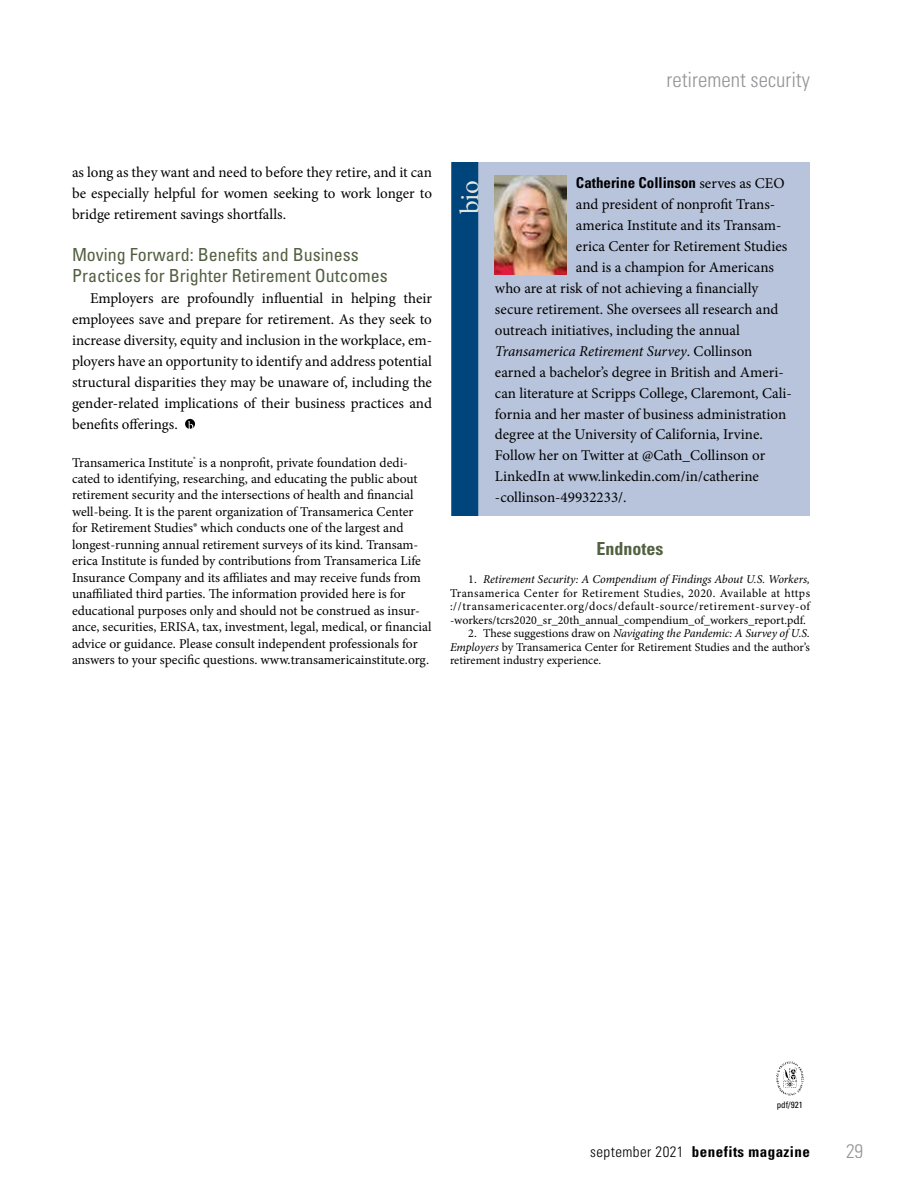
<style>
.page{position:relative;width:918px;height:1188px;background:#fff}
.page>*{position:absolute;margin:0;border:0;box-sizing:border-box;transform-origin:0 0}
.t1{font:27px "Minion Pro";color:#e2e5dd}
.t2{font:300 condensed 21px "Univers LT Std";color:#939598}
.t3{font:300 condensed 19.5px "Univers LT Std";color:#939598}
.t4{font:condensed 18px/21px "Univers LT Std";color:#526041}
.t5{font:700 condensed 18px "Univers LT Std";color:#526041}
.t6{font:15px/21px "Minion Pro";color:#000;text-align:justify}
.t7{font:italic 15px "Minion Pro";letter-spacing:-.005em;color:#000}
.t8{font:700 condensed 15px "Univers LT Std";letter-spacing:.03em;color:#000}
.t9{font:700 condensed 15px "Univers LT Std";color:#000}
.t10{font:13.5px/16.5px "Minion Pro";color:#000}
.t11{font:12px/13.5px "Minion Pro";color:#000;text-align:justify}
.t12{font:condensed 9px "Univers LT Std";color:#000}
.s1{font-family:"Minion Pro";font-weight:400;font-stretch:normal}
.s2{font-style:normal}
.s3{font-style:italic}
.s4{font-weight:300}
</style>
<div class="page">
<svg style="left:185px;top:419px;width:10px;height:10px"></svg>
<svg style="left:188px;top:421px;width:5px;height:8px"></svg>
<div style="left:477px;top:162px;width:333px;height:354px;background:#b8c4db"></div>
<img style="left:495px;top:176px;width:72px;height:98px">
<div style="left:451px;top:162px;width:27px;height:354px;background:#00447c"></div>
<img style="left:776px;top:1061px;width:27px;height:35px">
<h2 class="t2" style="left:667px;top:67px;width:145px">retirement security</h2>
<p class="t6" style="left:72px;top:162px;width:362px">as long as they want and need to before they retire, and it can be especially helpful for women seeking to work longer to bridge retirement savings shortfalls.</p>
<p class="t4" style="left:72px;top:244px;width:317px">Moving Forward: Benefits and Business<br>Practices for Brighter Retirement Outcomes</p>
<p class="t6" style="left:72px;top:288px;width:362px;text-indent:18px">Employers are profoundly influential in helping their employees save and prepare for retirement. As they seek to increase diversity, equity and inclusion in the workplace, em&shy;ployers have an opportunity to identify and address potential structural disparities they may be unaware of, including the gender-related implications of their business practices and benefits offerings.</p>
<p class="t10" style="left:72px;top:454px;width:361px">Transamerica Institute<sup>®</sup> is a nonprofit, private foundation dedi&shy;cated to identifying, researching, and educating the public about retirement security and the intersections of health and financial well-being. It is the parent organization of Transamerica Center for Retirement Studies® which conducts one of the largest and longest-running annual retirement surveys of its kind. Transam&shy;erica Institute is funded by contributions from Transamerica Life Insurance Company and its affiliates and may receive funds from unaffiliated third parties. The information provided here is for educational purposes only and should not be construed as insur&shy;ance, securities, ERISA, tax, investment, legal, medical, or financial advice or guidance. Please consult independent professionals for answers to your specific questions. www.transamericainstitute.org.</p>
<h1 class="t1" style="left:452px;top:214px;width:36px;rotate:-90deg">bio</h1>
<p class="t9" style="left:576px;top:173px;width:210px">Catherine Collinson <span class="s1">serves as CEO</span></p>
<p class="t6" style="left:576px;top:193px;width:201px">and president of nonprofit Trans-</p>
<p class="t6" style="left:576px;top:214px;width:207px">america Institute and its Transam-</p>
<p class="t6" style="left:576px;top:235px;width:213px">erica Center for Retirement Studies</p>
<p class="t6" style="left:576px;top:256px;width:200px">and is a champion for Americans</p>
<p class="t6" style="left:495px;top:277px;width:265px">who are at risk of not achieving a financially</p>
<p class="t6" style="left:495px;top:298px;width:285px">secure retirement. She oversees all research and</p>
<p class="t6" style="left:495px;top:319px;width:247px">outreach initiatives, including the annual</p>
<p class="t7" style="left:495px;top:340px;width:259px">Transamerica Retirement Survey<span class="s2">. Collinson</span></p>
<p class="t6" style="left:495px;top:361px;width:290px">earned a bachelor’s degree in British and Ameri-</p>
<p class="t6" style="left:495px;top:382px;width:298px">can literature at Scripps College, Claremont, Cali-</p>
<p class="t6" style="left:495px;top:403px;width:293px">fornia and her master of business administration</p>
<p class="t6" style="left:495px;top:424px;width:269px">degree at the University of California, Irvine.</p>
<p class="t6" style="left:495px;top:445px;width:272px">Follow her on Twitter at @Cath_Collinson or</p>
<p class="t6" style="left:495px;top:466px;width:265px">LinkedIn at www.linkedin.com/in/catherine</p>
<p class="t6" style="left:495px;top:487px;width:133px">-collinson-49932233/.</p>
<p class="t5" style="left:597px;top:537px;width:68px">Endnotes</p>
<p class="t11" style="left:450px;top:573px;width:362px;text-indent:18px">1. <span class="s3">Retirement Security: A Compendium of Findings About U.S. Workers, </span>Transamerica Center for Retirement Studies, 2020. Available at https ://transamericacenter.org/docs/default-source/retirement-survey-of -workers/tcrs2020_sr_20th_annual_compendium_of_workers_report.pdf.</p>
<p class="t11" style="left:450px;top:627px;width:361px;text-indent:18px">2. These suggestions draw on <span class="s3">Navigating the Pandemic: A Survey of U.S.<br>Employers</span> by Transamerica Center for Retirement Studies and the author’s retirement industry experience.</p>
<p class="t12" style="left:777px;top:1099px;width:27px">pdf/921</p>
<p class="t8" style="left:590px;top:1143px;width:221px"><span class="s4">september 2021</span> benefits magazine</p>
<h3 class="t3" style="left:846px;top:1139px;width:19px">29</h3>
</div>
